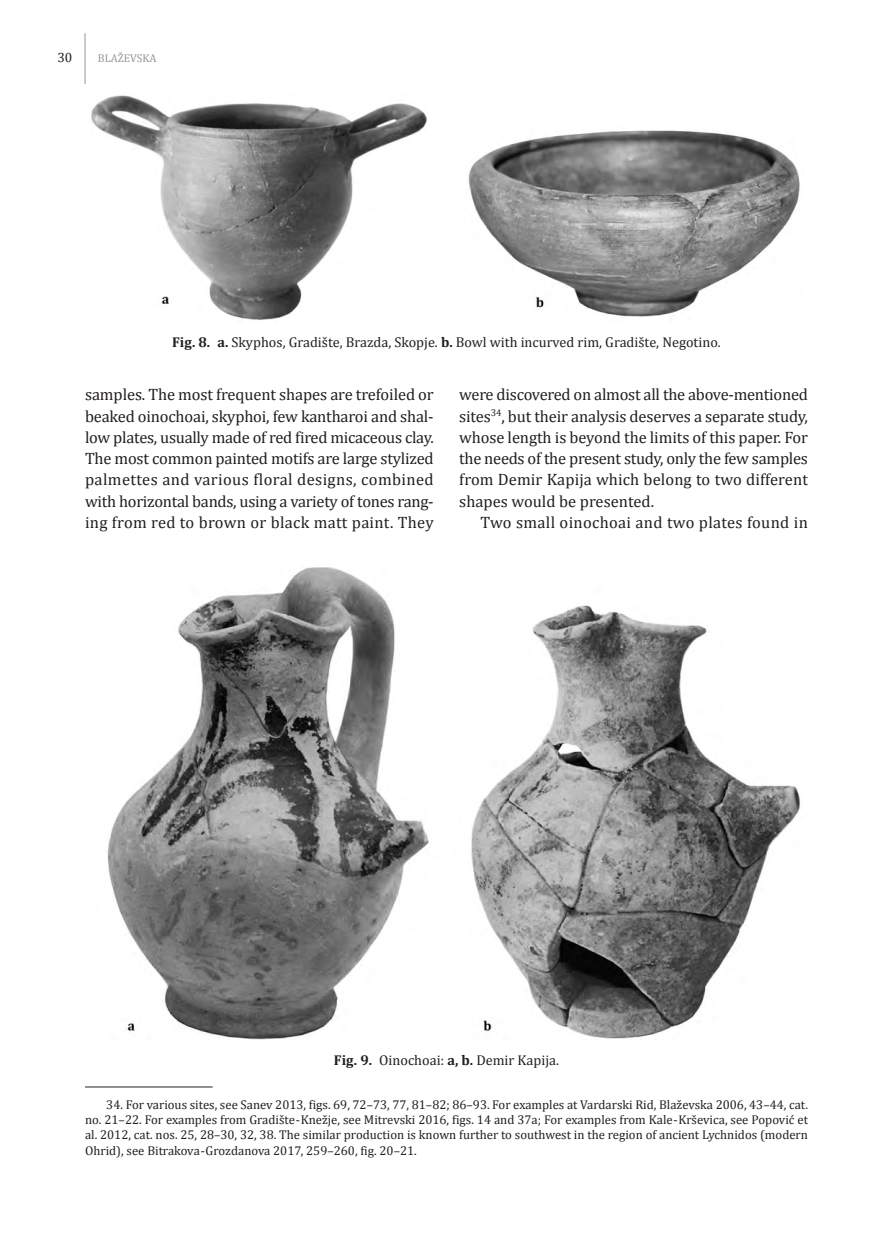
<style>
.page{position:relative;width:893px;height:1234px;background:#fff}
.page>*{position:absolute;margin:0;border:0;box-sizing:border-box;transform-origin:0 0}
.t1{font:16.5px/21.3px "Cambria";letter-spacing:.005em;color:#231f20;text-align:justify}
.t2{font:14.25px "Cambria";color:#231f20}
.t3{font:13.5px "Cambria";color:#231f20}
.t4{font:12.75px/15.3px "Cambria";color:#231f20;text-align:justify}
.t5{font:11.25px "Cambria";color:#939598}
.s1{font-weight:700}
</style>
<div class="page">
<hr style="left:85px;top:33px;width:1px;height:51px;background:#939598">
<hr style="left:85px;top:1086px;width:128px;height:1px;background:#231f20">
<img style="left:91px;top:95px;width:336px;height:225px">
<img style="left:468px;top:130px;width:332px;height:187px">
<img style="left:107px;top:567px;width:693px;height:472px">
<p class="t3" style="left:57px;top:50px;width:16px">30</p>
<p class="t5" style="left:98px;top:51px;width:60px">BLAŽEVSKA</p>
<p class="t2" style="left:172px;top:333px;width:550px"><span class="s1">Fig. 8. a.</span> Skyphos, Gradište, Brazda, Skopje. <span class="s1">b.</span> Bowl with incurved rim, Gradište, Negotino.</p>
<p class="t1" style="left:85px;top:383px;width:350px">samples. The most frequent shapes are trefoiled or beaked oinochoai, skyphoi, few kantharoi and shal&shy;low plates, usually made of red fired micaceous clay.<br>The most common painted motifs are large stylized palmettes and various floral designs, combined with horizontal bands, using a variety of tones rang&shy;ing from red to brown or black matt paint. They</p>
<p class="t1" style="left:459px;top:383px;width:350px">were discovered on almost all the above-mentioned sites<sup>34</sup>, but their analysis deserves a separate study, whose length is beyond the limits of this paper. For the needs of the present study, only the few samples from Demir Kapija which belong to two different shapes would be presented.</p>
<p class="t1" style="left:480px;top:511px;width:329px">Two small oinochoai and two plates found in</p>
<p class="t2" style="left:334px;top:1051px;width:227px"><span class="s1">Fig. 9.</span> Oinochoai: <span class="s1">a, b.</span> Demir Kapija.</p>
<p class="t4" style="left:85px;top:1096px;width:724px;text-indent:21px">34. For various sites, see Sanev 2013, figs. 69, 72–73, 77, 81–82; 86–93. For examples at Vardarski Rid, Blaževska 2006, 43–44, cat. no. 21–22. For examples from Gradište-Knežje, see Mitrevski 2016, figs. 14 and 37a; For examples from Kale-Krševica, see Popović et al. 2012, cat. nos. 25, 28–30, 32, 38. The similar production is known further to southwest in the region of ancient Lychnidos (modern Ohrid), see Bitrakova-Grozdanova 2017, 259–260, fig. 20–21.</p>
</div>
